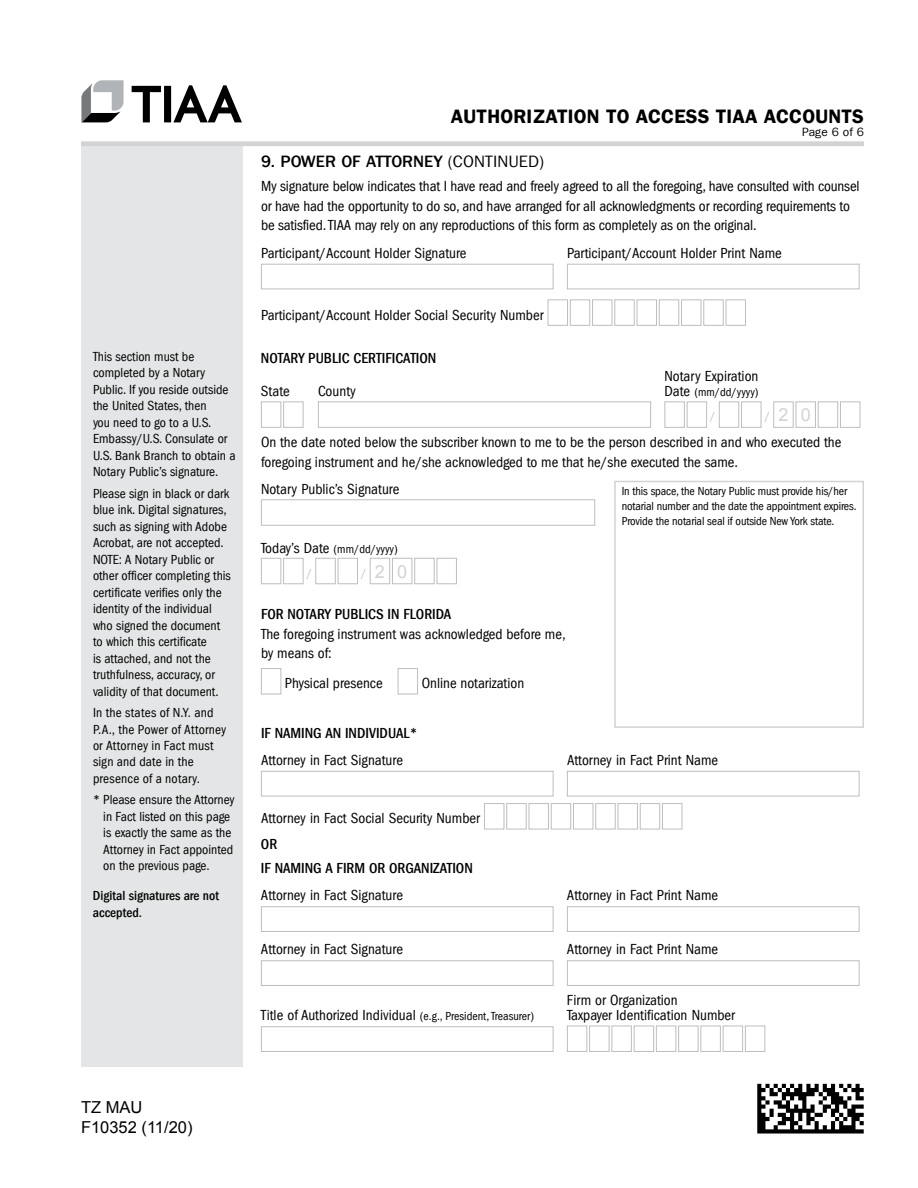
<style>
.page{position:relative;width:918px;height:1188px;background:#fff}
.page>*{position:absolute;margin:0;border:0;box-sizing:border-box;transform-origin:0 0}
.t1{font:19.5px "Franklin Gothic LT Com Dm";letter-spacing:.01em;color:#000}
.t2{font:18px "Arial";color:#d1d3d4}
.t3{font:500 16.5px "Franklin Gothic LT Com";color:#000}
.t4{font:16.5px/19.5px "Arial";color:#000}
.t5{font:condensed 15px/19.5px "Franklin Gothic LT Com";color:#000}
.t6{font:500 condensed 15px/24.5px "Franklin Gothic LT Com";color:#000}
.t7{font:condensed 13.5px/16.5px "Franklin Gothic LT Com";color:#000}
.t8{font:500 condensed 13.5px/16.5px "Franklin Gothic LT Com";color:#000}
.t9{font:condensed 12px/15px "Franklin Gothic LT Com";letter-spacing:-.01em;color:#000}
.t10{font:12px "Franklin Gothic LT Com";letter-spacing:.01em;color:#000}
.t11{font:condensed 12px "Franklin Gothic LT Com";color:#bcbec0}
.s1{font-weight:400}
.s2{font-size:15px}
.s3{color:#bcbec0}
.s4{font-size:12px}
</style>
<div class="page">
<svg style="left:132px;top:85px;width:110px;height:37px"></svg>
<svg style="left:81px;top:80px;width:43px;height:43px"></svg>
<img style="left:757px;top:1084px;width:107px;height:50px">
<div style="left:614px;top:481px;width:250px;height:247px;border:2px solid #d1d3d4"></div>
<div style="left:81px;top:142px;width:162px;height:924px;background:#e4e5e6"></div>
<hr style="left:81px;top:142px;width:783px;height:4px;background:#d1d3d4">
<div style="left:261px;top:264px;width:293px;height:25px;background:#fff;border:1px solid #bcbec0"></div>
<div style="left:567px;top:264px;width:293px;height:25px;background:#fff;border:1px solid #bcbec0"></div>
<div style="left:548px;top:299px;width:20px;height:27px;border:1px solid #bcbec0"></div>
<div style="left:570px;top:299px;width:20px;height:27px;border:1px solid #bcbec0"></div>
<div style="left:592px;top:299px;width:20px;height:27px;border:1px solid #bcbec0"></div>
<div style="left:614px;top:299px;width:21px;height:27px;border:1px solid #bcbec0"></div>
<div style="left:637px;top:299px;width:20px;height:27px;border:1px solid #bcbec0"></div>
<div style="left:659px;top:299px;width:20px;height:27px;border:1px solid #bcbec0"></div>
<div style="left:681px;top:299px;width:20px;height:27px;border:1px solid #bcbec0"></div>
<div style="left:703px;top:299px;width:21px;height:27px;border:1px solid #bcbec0"></div>
<div style="left:726px;top:299px;width:20px;height:27px;border:1px solid #bcbec0"></div>
<div style="left:261px;top:401px;width:20px;height:27px;border:1px solid #bcbec0"></div>
<div style="left:283px;top:401px;width:20px;height:27px;border:1px solid #bcbec0"></div>
<div style="left:318px;top:401px;width:333px;height:27px;border:1px solid #bcbec0"></div>
<div style="left:664px;top:401px;width:21px;height:27px;border:1px solid #bcbec0"></div>
<div style="left:687px;top:401px;width:20px;height:27px;border:1px solid #bcbec0"></div>
<div style="left:719px;top:401px;width:20px;height:27px;border:1px solid #bcbec0"></div>
<div style="left:741px;top:401px;width:20px;height:27px;border:1px solid #bcbec0"></div>
<div style="left:773px;top:401px;width:21px;height:27px;border:1px solid #bcbec0"></div>
<div style="left:796px;top:401px;width:20px;height:27px;border:1px solid #bcbec0"></div>
<div style="left:818px;top:401px;width:20px;height:27px;border:1px solid #bcbec0"></div>
<div style="left:840px;top:401px;width:20px;height:27px;border:1px solid #bcbec0"></div>
<div style="left:261px;top:499px;width:334px;height:27px;border:1px solid #bcbec0"></div>
<div style="left:261px;top:558px;width:20px;height:26px;border:1px solid #bcbec0"></div>
<div style="left:283px;top:558px;width:20px;height:26px;border:1px solid #bcbec0"></div>
<div style="left:315px;top:558px;width:21px;height:26px;border:1px solid #bcbec0"></div>
<div style="left:338px;top:558px;width:20px;height:26px;border:1px solid #bcbec0"></div>
<div style="left:370px;top:558px;width:20px;height:26px;border:1px solid #bcbec0"></div>
<div style="left:392px;top:558px;width:20px;height:26px;border:1px solid #bcbec0"></div>
<div style="left:414px;top:558px;width:21px;height:26px;border:1px solid #bcbec0"></div>
<div style="left:437px;top:558px;width:20px;height:26px;border:1px solid #bcbec0"></div>
<div style="left:261px;top:668px;width:20px;height:26px;border:1px solid #bcbec0"></div>
<div style="left:398px;top:668px;width:20px;height:26px;border:1px solid #bcbec0"></div>
<div style="left:261px;top:771px;width:293px;height:25px;background:#fff;border:1px solid #bcbec0"></div>
<div style="left:567px;top:771px;width:293px;height:25px;background:#fff;border:1px solid #bcbec0"></div>
<div style="left:484px;top:803px;width:20px;height:26px;border:1px solid #bcbec0"></div>
<div style="left:506px;top:803px;width:21px;height:26px;border:1px solid #bcbec0"></div>
<div style="left:529px;top:803px;width:20px;height:26px;border:1px solid #bcbec0"></div>
<div style="left:551px;top:803px;width:20px;height:26px;border:1px solid #bcbec0"></div>
<div style="left:573px;top:803px;width:20px;height:26px;border:1px solid #bcbec0"></div>
<div style="left:595px;top:803px;width:21px;height:26px;border:1px solid #bcbec0"></div>
<div style="left:618px;top:803px;width:20px;height:26px;border:1px solid #bcbec0"></div>
<div style="left:640px;top:803px;width:20px;height:26px;border:1px solid #bcbec0"></div>
<div style="left:662px;top:803px;width:20px;height:26px;border:1px solid #bcbec0"></div>
<div style="left:261px;top:906px;width:293px;height:26px;background:#fff;border:1px solid #bcbec0"></div>
<div style="left:567px;top:906px;width:293px;height:26px;background:#fff;border:1px solid #bcbec0"></div>
<div style="left:261px;top:960px;width:293px;height:26px;background:#fff;border:1px solid #bcbec0"></div>
<div style="left:567px;top:960px;width:293px;height:26px;background:#fff;border:1px solid #bcbec0"></div>
<div style="left:261px;top:1026px;width:293px;height:26px;background:#fff;border:1px solid #bcbec0"></div>
<div style="left:567px;top:1026px;width:20px;height:26px;border:1px solid #bcbec0"></div>
<div style="left:589px;top:1026px;width:20px;height:26px;border:1px solid #bcbec0"></div>
<div style="left:612px;top:1026px;width:20px;height:26px;border:1px solid #bcbec0"></div>
<div style="left:634px;top:1026px;width:20px;height:26px;border:1px solid #bcbec0"></div>
<div style="left:656px;top:1026px;width:20px;height:26px;border:1px solid #bcbec0"></div>
<div style="left:678px;top:1026px;width:21px;height:26px;border:1px solid #bcbec0"></div>
<div style="left:700px;top:1026px;width:21px;height:26px;border:1px solid #bcbec0"></div>
<div style="left:723px;top:1026px;width:20px;height:26px;border:1px solid #bcbec0"></div>
<div style="left:745px;top:1026px;width:20px;height:26px;border:1px solid #bcbec0"></div>
<p class="t7" style="left:93px;top:348px;width:144px">This section must be completed by a Notary<br>Public. If you reside outside the United States, then<br>you need to go to a U.S.<br>Embassy/U.S. Consulate or<br>U.S. Bank Branch to obtain a<br>Notary Public’s signature.</p>
<p class="t7" style="left:93px;top:485px;width:139px">Please sign in black or dark blue ink. Digital signatures, such as signing with Adobe<br>Acrobat, are not accepted.<br>NOTE: A Notary Public or other officer completing this certificate verifies only the identity of the individual who signed the document to which this certificate<br>is attached, and not the truthfulness, accuracy, or validity of that document.</p>
<p class="t7" style="left:93px;top:704px;width:135px">In the states of N.Y. and<br>P.A., the Power of Attorney or Attorney in Fact must sign and date in the presence of a notary.</p>
<p class="t7" style="left:103px;top:792px;width:133px;text-indent:-10px">* Please ensure the Attorney in Fact listed on this page is exactly the same as the<br>Attorney in Fact appointed on the previous page.</p>
<p class="t8" style="left:93px;top:888px;width:128px">Digital signatures are not accepted.</p>
<h1 class="t1" style="left:451px;top:105px;width:415px">AUTHORIZATION TO ACCESS TIAA ACCOUNTS</h1>
<p class="t10" style="left:802px;top:125px;width:63px">Page 6 of 6</p>
<p class="t3" style="left:261px;top:152px;width:285px">9. POWER OF ATTORNEY <span class="s1">(CONTINUED)</span></p>
<p class="t5" style="left:261px;top:177px;width:600px">My signature below indicates that I have read and freely agreed to all the foregoing, have consulted with counsel or have had the opportunity to do so, and have arranged for all acknowledgments or recording requirements to be satisfied. TIAA may rely on any reproductions of this form as completely as on the original.</p>
<p class="t5" style="left:261px;top:243px;width:207px">Participant/Account Holder Signature</p>
<p class="t5" style="left:567px;top:243px;width:216px">Participant/Account Holder Print Name</p>
<p class="t5" style="left:261px;top:305px;width:284px">Participant/Account Holder Social Security Number</p>
<p class="t6" style="left:261px;top:346px;width:177px">NOTARY PUBLIC CERTIFICATION</p>
<p class="t5" style="left:664px;top:367px;width:96px">Notary Expiration</p>
<p class="t5" style="left:261px;top:382px;width:30px">State</p>
<p class="t5" style="left:318px;top:382px;width:39px">County</p>
<p class="t9" style="left:664px;top:380px;width:96px;line-height:24px;text-align:center"><span class="s2">Date</span> (mm/dd/yyyy) <span class="s3">/</span></p>
<p class="t2" style="left:778px;top:403px;width:34px">2 0</p>
<p class="t11" style="left:765px;top:410px;width:7px">/</p>
<p class="t5" style="left:261px;top:433px;width:582px">On the date noted below the subscriber known to me to be the person described in and who executed the foregoing instrument and he/she acknowledged to me that he/she executed the same.</p>
<p class="t5" style="left:261px;top:480px;width:140px">Notary Public’s Signature</p>
<p class="t9" style="left:622px;top:484px;width:236px">In this space, the Notary Public must provide his/her notarial number and the date the appointment expires.<br>Provide the notarial seal if outside New York state.</p>
<p class="t9" style="left:307px;top:537px;width:93px;line-height:24px;text-indent:-46px"><span class="s2">Today’s Date</span> (mm/dd/yyyy) <span class="s3">/</span></p>
<p class="t2" style="left:375px;top:559px;width:34px">2 0</p>
<p class="t11" style="left:361px;top:566px;width:7px">/</p>
<p class="t6" style="left:261px;top:602px;width:192px">FOR NOTARY PUBLICS IN FLORIDA</p>
<p class="t5" style="left:261px;top:624px;width:306px">The foregoing instrument was acknowledged before me, by means of:</p>
<p class="t5" style="left:285px;top:674px;width:99px">Physical presence</p>
<p class="t5" style="left:422px;top:674px;width:104px">Online notarization</p>
<p class="t6" style="left:261px;top:721px;width:158px">IF NAMING AN INDIVIDUAL*</p>
<p class="t5" style="left:261px;top:750px;width:144px">Attorney in Fact Signature</p>
<p class="t5" style="left:567px;top:750px;width:153px">Attorney in Fact Print Name</p>
<p class="t5" style="left:261px;top:809px;width:220px">Attorney in Fact Social Security Number</p>
<p class="t6" style="left:261px;top:832px;width:213px">OR<br>IF NAMING A FIRM OR ORGANIZATION</p>
<p class="t5" style="left:261px;top:886px;width:144px">Attorney in Fact Signature</p>
<p class="t5" style="left:567px;top:886px;width:153px">Attorney in Fact Print Name</p>
<p class="t5" style="left:261px;top:940px;width:144px">Attorney in Fact Signature</p>
<p class="t5" style="left:567px;top:940px;width:153px">Attorney in Fact Print Name</p>
<p class="t5" style="left:567px;top:991px;width:112px">Firm or Organization</p>
<p class="t5" style="left:261px;top:1006px;width:275px">Title of Authorized Individual <span class="s4">(e.g., President, Treasurer)</span></p>
<p class="t5" style="left:567px;top:1006px;width:170px">Taxpayer Identification Number</p>
<p class="t4" style="left:81px;top:1098px;width:113px">TZ MAU<br>F10352 (11/20)</p>
</div>
